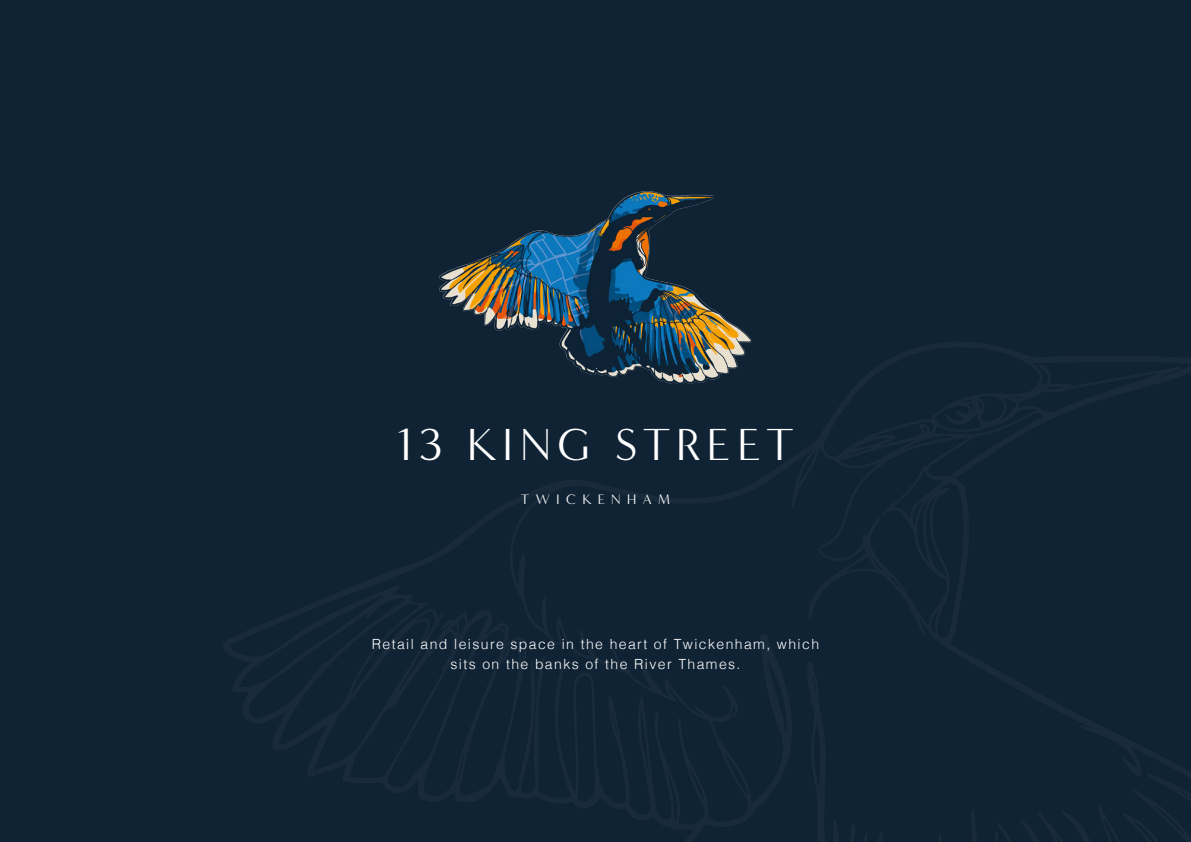
<style>
.page{position:relative;width:1191px;height:842px;background:#102334}
.page>*{position:absolute;margin:0;border:0;box-sizing:border-box;transform-origin:0 0}
.t1{font:46.2px "Minerva Modern";letter-spacing:.12em;color:#fff}
.t2{font:14.2px "Minerva Modern";letter-spacing:.45em;color:#fff}
.t3{font:300 14px/20px "Helvetica";letter-spacing:.1em;color:#fff;text-align:center}
</style>
<div class="page">
<img style="left:440px;top:192px;width:311px;height:149px">
<svg style="left:559px;top:341px;width:193px;height:43px"></svg>
<h1 class="t1" style="left:397px;top:418px;width:398px">13 KING STREET</h1>
<p class="t2" style="left:521px;top:491px;width:151px">TWICKENHAM</p>
<p class="t3" style="left:372px;top:633px;width:449px">Retail and leisure space in the heart of Twickenham, which sits on the banks of the River Thames.</p>
</div>
